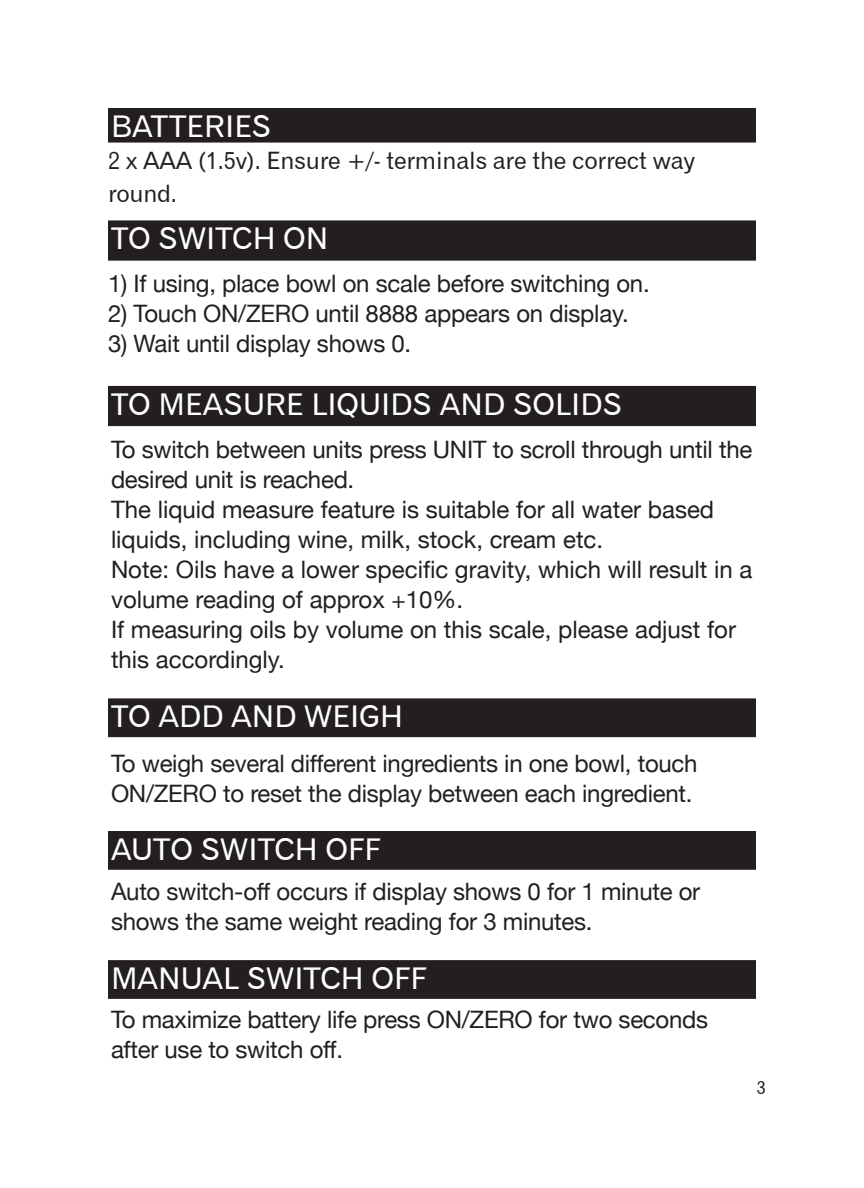
<style>
.page{position:relative;width:864px;height:1188px;background:#fff}
.page>*{position:absolute;margin:0;border:0;box-sizing:border-box;transform-origin:0 0}
.t1{font:30px "Gothic 720 BT Roman B";color:#fff}
.Paragraph_Style_-_BO{font:24px/30px "Helvetica Neue";letter-spacing:-.01em;color:#231f20}
._03_Body_Bullets{font:24px "Helvetica Neue";letter-spacing:-.01em;color:#231f20}
._02_Body_Copy{font:24px/33px "Gothic 720 BT Roman B";letter-spacing:-.01em;color:#231f20}
.t2{font:18px "Gothic 720 BT Roman B";color:#231f20}
</style>
<div class="page">
<div style="left:110px;top:110px;width:644px;height:31px;background:#231f20"></div>
<div style="left:108px;top:108px;width:648px;height:35px;border:3px solid #231f20"></div>
<div style="left:110px;top:700px;width:644px;height:36px;background:#231f20"></div>
<div style="left:108px;top:698px;width:648px;height:39px;border:3px solid #231f20"></div>
<div style="left:110px;top:833px;width:644px;height:35px;background:#231f20"></div>
<div style="left:108px;top:831px;width:648px;height:39px;border:3px solid #231f20"></div>
<div style="left:110px;top:962px;width:644px;height:35px;background:#231f20"></div>
<div style="left:108px;top:960px;width:648px;height:39px;border:3px solid #231f20"></div>
<div style="left:110px;top:222px;width:644px;height:37px;background:#231f20"></div>
<div style="left:108px;top:220px;width:648px;height:41px;border:3px solid #231f20"></div>
<div style="left:110px;top:387px;width:644px;height:38px;background:#231f20"></div>
<div style="left:108px;top:386px;width:648px;height:40px;border:3px solid #231f20"></div>
<p class="t1" style="left:111px;top:108px;width:162px">BATTERIES</p>
<p class="_02_Body_Copy" style="left:108px;top:143px;width:589px">2 x AAA (1.5v). Ensure +/- terminals are the correct way round.</p>
<p class="t1" style="left:111px;top:220px;width:219px">TO SWITCH ON</p>
<p class="_03_Body_Bullets" style="left:108px;top:269px;width:543px">1) If using, place bowl on scale before switching on.</p>
<p class="_03_Body_Bullets" style="left:108px;top:299px;width:522px">2) Touch ON/ZERO until 8888 appears on display.</p>
<p class="_03_Body_Bullets" style="left:108px;top:329px;width:305px">3) Wait until display shows 0.</p>
<p class="t1" style="left:111px;top:386px;width:513px">TO MEASURE LIQUIDS AND SOLIDS</p>
<p class="Paragraph_Style_-_BO" style="left:111px;top:434px;width:643px">To switch between units press UNIT to scroll through until the desired unit is reached.</p>
<p class="Paragraph_Style_-_BO" style="left:111px;top:494px;width:605px">The liquid measure feature is suitable for all water based liquids, including wine, milk, stock, cream etc.</p>
<p class="Paragraph_Style_-_BO" style="left:111px;top:554px;width:643px">Note: Oils have a lower specific gravity, which will result in a volume reading of approx +10%.</p>
<p class="Paragraph_Style_-_BO" style="left:111px;top:614px;width:627px">If measuring oils by volume on this scale, please adjust for this accordingly.</p>
<p class="t1" style="left:111px;top:698px;width:293px">TO ADD AND WEIGH</p>
<p class="Paragraph_Style_-_BO" style="left:111px;top:748px;width:588px">To weigh several different ingredients in one bowl, touch<br>ON/ZERO to reset the display between each ingredient.</p>
<p class="t1" style="left:111px;top:831px;width:271px">AUTO SWITCH OFF</p>
<p class="Paragraph_Style_-_BO" style="left:111px;top:876px;width:591px">Auto switch-off occurs if display shows 0 for 1 minute or shows the same weight reading for 3 minutes.</p>
<p class="t1" style="left:111px;top:960px;width:317px">MANUAL SWITCH OFF</p>
<p class="Paragraph_Style_-_BO" style="left:111px;top:1004px;width:599px">To maximize battery life press ON/ZERO for two seconds after use to switch off.</p>
<p class="t2" style="left:757px;top:1076px;width:11px">3</p>
</div>
